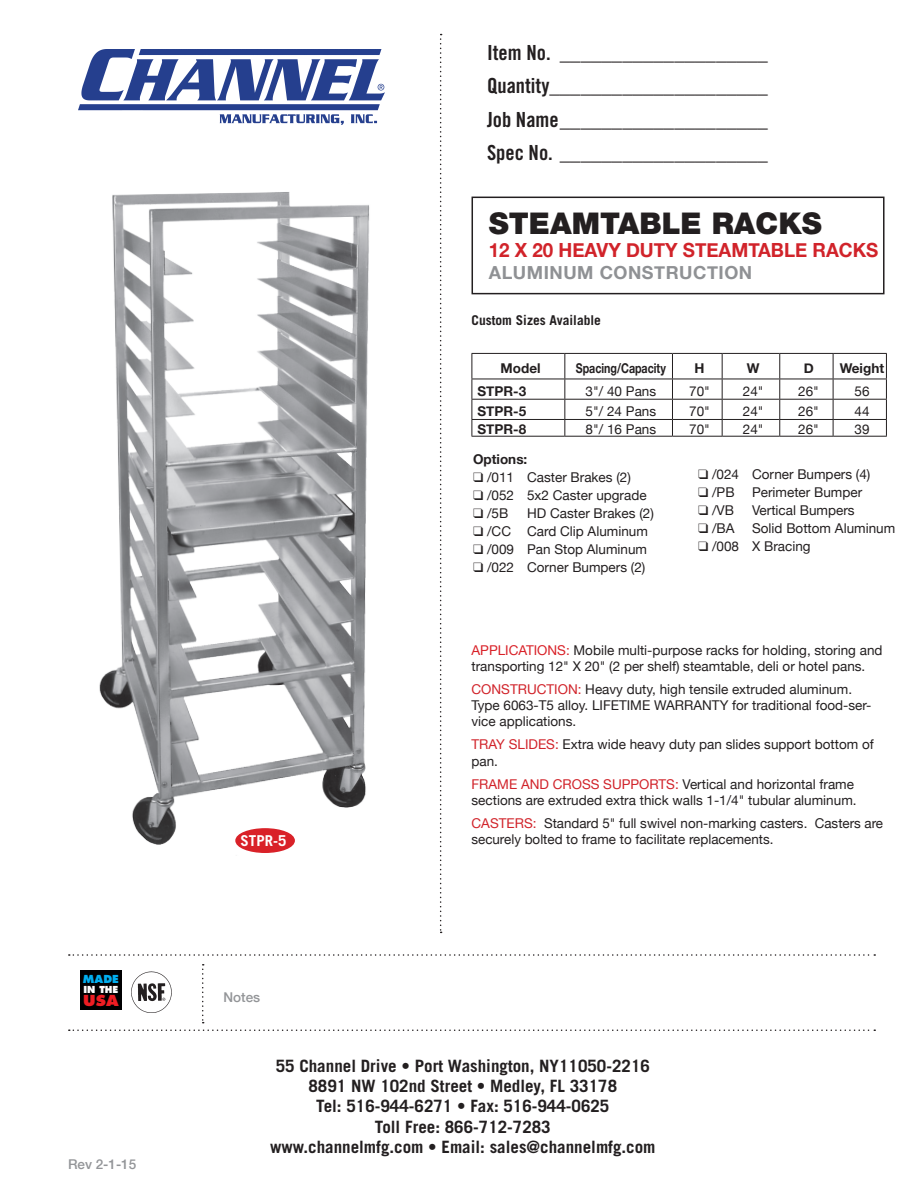
<style>
.page{position:relative;width:918px;height:1188px;background:#fff}
.page>*{position:absolute;margin:0;border:0;box-sizing:border-box;transform-origin:0 0}
.t1{font:900 30px "Helvetica Neue";color:#231f20}
.t2{font:20.85px "Trade Gothic Bold Cond Twenty";color:#231f20}
.t3{font:700 19.5px "Helvetica Neue";color:#d1232a;scale:.96 1}
.t4{font:700 18px "Helvetica Neue";letter-spacing:.03em;color:#8f9194}
.t5{font:700 16.95px/20.4px "Trade Gothic";color:#231f20;text-align:center}
.t6{font:700 15px "Trade Gothic";color:#fff}
.t7{font:800 14.7px "Futura";color:#ee1d23;scale:1.04 1}
.t8{font:13.5px/16.2px "Helvetica Neue";color:#231f20}
.t9{font:700 13.5px "Helvetica Neue";color:#231f20}
.t10{font:700 13.5px "Trade Gothic";color:#231f20}
.t11{font:700 13.5px "Helvetica Neue";color:#231f20;scale:.79 1}
.t12{font:500 13.5px "Helvetica Neue";color:#939598}
.t13{font:800 10.8px "Futura";color:#00aeef}
.t14{font:800 9.45px "Futura";color:#fff}
.s1{color:#d92128}
.s2{color:#d1232a}
</style>
<div class="page">
<div style="left:472px;top:197px;width:413px;height:97px;border:2px solid #231f20"></div>
<img style="left:78px;top:50px;width:306px;height:75px">
<svg style="left:440px;top:34px;width:2px;height:899px"></svg>
<svg style="left:202px;top:964px;width:2px;height:59px"></svg>
<svg style="left:69px;top:954px;width:806px;height:2px"></svg>
<svg style="left:69px;top:1029px;width:806px;height:2px"></svg>
<hr style="left:472px;top:353px;width:93px;height:1px;background:#231f20">
<hr style="left:565px;top:353px;width:107px;height:1px;background:#231f20">
<hr style="left:672px;top:353px;width:50px;height:1px;background:#231f20">
<hr style="left:722px;top:353px;width:58px;height:1px;background:#231f20">
<hr style="left:780px;top:353px;width:53px;height:1px;background:#231f20">
<hr style="left:833px;top:353px;width:54px;height:1px;background:#231f20">
<hr style="left:472px;top:379px;width:93px;height:1px;background:#231f20">
<hr style="left:565px;top:379px;width:107px;height:1px;background:#231f20">
<hr style="left:672px;top:379px;width:50px;height:1px;background:#231f20">
<hr style="left:722px;top:379px;width:58px;height:1px;background:#231f20">
<hr style="left:780px;top:379px;width:53px;height:1px;background:#231f20">
<hr style="left:833px;top:379px;width:54px;height:1px;background:#231f20">
<hr style="left:472px;top:399px;width:93px;height:1px;background:#231f20">
<hr style="left:565px;top:399px;width:107px;height:1px;background:#231f20">
<hr style="left:672px;top:399px;width:50px;height:1px;background:#231f20">
<hr style="left:722px;top:399px;width:58px;height:1px;background:#231f20">
<hr style="left:780px;top:399px;width:53px;height:1px;background:#231f20">
<hr style="left:833px;top:399px;width:54px;height:1px;background:#231f20">
<hr style="left:472px;top:419px;width:93px;height:1px;background:#231f20">
<svg style="left:472px;top:354px;width:1px;height:82px"></svg>
<hr style="left:565px;top:419px;width:107px;height:1px;background:#231f20">
<svg style="left:564px;top:354px;width:1px;height:82px"></svg>
<hr style="left:672px;top:419px;width:50px;height:1px;background:#231f20">
<svg style="left:672px;top:354px;width:1px;height:82px"></svg>
<hr style="left:722px;top:419px;width:58px;height:1px;background:#231f20">
<svg style="left:722px;top:354px;width:1px;height:82px"></svg>
<hr style="left:780px;top:419px;width:53px;height:1px;background:#231f20">
<svg style="left:779px;top:354px;width:1px;height:82px"></svg>
<hr style="left:833px;top:419px;width:54px;height:1px;background:#231f20">
<svg style="left:833px;top:354px;width:1px;height:82px"></svg>
<svg style="left:886px;top:354px;width:1px;height:82px"></svg>
<hr style="left:472px;top:436px;width:93px;height:1px;background:#231f20">
<hr style="left:565px;top:436px;width:107px;height:1px;background:#231f20">
<hr style="left:672px;top:436px;width:50px;height:1px;background:#231f20">
<hr style="left:722px;top:436px;width:58px;height:1px;background:#231f20">
<hr style="left:780px;top:436px;width:53px;height:1px;background:#231f20">
<hr style="left:833px;top:436px;width:54px;height:1px;background:#231f20">
<img style="left:131px;top:971px;width:41px;height:42px">
<div style="left:80px;top:971px;width:42px;height:39px;background:#000001"></div>
<img style="left:99px;top:192px;width:271px;height:661px">
<div style="left:236px;top:829px;width:58px;height:23px;background:#d92128;border-radius:50%"></div>
<div style="left:235px;top:828px;width:60px;height:25px;border:2px solid #d92128;border-radius:50%"></div>
<p class="t13" style="left:83px;top:973px;width:38px">MADE</p>
<p class="t14" style="left:83px;top:983px;width:37px">IN THE</p>
<p class="t7" style="left:83px;top:992px;width:35px">USA</p>
<p class="t12" style="left:68px;top:1154px;width:70px">Rev 2-1-15</p>
<p class="t2" style="left:487px;top:40px;width:282px">Item No. ____________________</p>
<p class="t2" style="left:487px;top:73px;width:282px">Quantity_____________________</p>
<p class="t2" style="left:487px;top:107px;width:282px">Job Name____________________</p>
<p class="t2" style="left:487px;top:140px;width:282px">Spec No. ____________________</p>
<p class="t1" style="left:489px;top:205px;width:334px">STEAMTABLE RACKS</p>
<p class="t3" style="left:489px;top:235px;width:407px">12 X 20 HEAVY DUTY STEAMTABLE RACKS</p>
<p class="t4" style="left:489px;top:258px;width:265px">ALUMINUM CONSTRUCTION</p>
<p class="t10" style="left:472px;top:312px;width:131px">Custom Sizes Available</p>
<p class="t9" style="left:501px;top:357px;width:41px">Model</p>
<p class="t11" style="left:576px;top:357px;width:115px">Spacing/Capacity</p>
<p class="t9" style="left:695px;top:357px;width:12px">H</p>
<p class="t9" style="left:747px;top:357px;width:14px">W</p>
<p class="t9" style="left:804px;top:357px;width:12px">D</p>
<p class="t9" style="left:840px;top:357px;width:46px">Weight</p>
<p class="t9" style="left:477px;top:380px;width:50px">STPR-3</p>
<p class="t8" style="left:586px;top:383px;width:72px">3"/ 40 Pans</p>
<p class="t8" style="left:689px;top:383px;width:22px">70"</p>
<p class="t8" style="left:743px;top:383px;width:22px">24"</p>
<p class="t8" style="left:798px;top:383px;width:22px">26"</p>
<p class="t8" style="left:855px;top:383px;width:17px">56</p>
<p class="t9" style="left:477px;top:401px;width:50px">STPR-5</p>
<p class="t8" style="left:586px;top:404px;width:72px">5"/ 24 Pans</p>
<p class="t8" style="left:689px;top:404px;width:22px">70"</p>
<p class="t8" style="left:743px;top:404px;width:22px">24"</p>
<p class="t8" style="left:798px;top:404px;width:22px">26"</p>
<p class="t8" style="left:855px;top:404px;width:17px">44</p>
<p class="t9" style="left:477px;top:419px;width:50px">STPR-8</p>
<p class="t8" style="left:586px;top:422px;width:72px">8"/ 16 Pans</p>
<p class="t8" style="left:689px;top:422px;width:22px">70"</p>
<p class="t8" style="left:743px;top:422px;width:22px">24"</p>
<p class="t8" style="left:798px;top:422px;width:22px">26"</p>
<p class="t8" style="left:855px;top:422px;width:17px">39</p>
<p class="t6" style="left:241px;top:831px;width:47px">STPR-5</p>
<p class="t12" style="left:224px;top:986px;width:38px">Notes</p>
<p class="t9" style="left:473px;top:448px;width:56px">Options:</p>
<p class="t8" style="left:473px;top:469px;width:159px">❑ /011 Caster Brakes (2)</p>
<p class="t8" style="left:473px;top:487px;width:175px">❑ /052 5x2 Caster upgrade</p>
<p class="t8" style="left:473px;top:505px;width:37px">❑ /5B</p>
<p class="t8" style="left:527px;top:505px;width:128px">HD Caster Brakes (2)</p>
<p class="t8" style="left:473px;top:523px;width:176px">❑ /CC Card Clip Aluminum</p>
<p class="t8" style="left:473px;top:541px;width:176px">❑ /009 Pan Stop Aluminum</p>
<p class="t8" style="left:473px;top:559px;width:174px">❑ /022 Corner Bumpers (2)</p>
<p class="t8" style="left:698px;top:467px;width:174px">❑ /024 Corner Bumpers (4)</p>
<p class="t8" style="left:698px;top:485px;width:38px">❑ /PB</p>
<p class="t8" style="left:752px;top:485px;width:112px">Perimeter Bumper</p>
<p class="t8" style="left:698px;top:503px;width:37px">❑ /VB</p>
<p class="t8" style="left:752px;top:503px;width:104px">Vertical Bumpers</p>
<p class="t8" style="left:698px;top:521px;width:38px">❑ /BA</p>
<p class="t8" style="left:752px;top:521px;width:145px">Solid Bottom Aluminum</p>
<p class="t8" style="left:698px;top:539px;width:114px">❑ /008 X Bracing</p>
<p class="t8" style="left:472px;top:643px;width:413px"><span class="s1">APPLICATIONS:</span> Mobile multi-purpose racks for holding, storing and transporting 12" X 20" (2 per shelf) steamtable, deli or hotel pans.</p>
<p class="t8" style="left:472px;top:682px;width:401px"><span class="s2">CONSTRUCTION:</span> Heavy duty, high tensile extruded aluminum.<br>Type 6063-T5 alloy. LIFETIME WARRANTY for traditional food-ser&shy;vice applications.</p>
<p class="t8" style="left:472px;top:737px;width:404px"><span class="s2">TRAY SLIDES:</span> Extra wide heavy duty pan slides support bottom of pan.</p>
<p class="t8" style="left:472px;top:776px;width:387px"><span class="s2">FRAME AND CROSS SUPPORTS:</span> Vertical and horizontal frame sections are extruded extra thick walls 1-1/4" tubular aluminum.</p>
<p class="t8" style="left:472px;top:816px;width:413px"><span class="s2">CASTERS:</span> Standard 5" full swivel non-marking casters. Casters are securely bolted to frame to facilitate replacements.</p>
<p class="t5" style="left:276px;top:1055px;width:376px">55 Channel Drive • Port Washington, NY11050-2216</p>
<p class="t5" style="left:308px;top:1075px;width:310px">8891 NW 102nd Street • Medley, FL 33178</p>
<p class="t5" style="left:316px;top:1096px;width:295px">Tel: 516-944-6271 • Fax: 516-944-0625<br>Toll Free: 866-712-7283</p>
<p class="t5" style="left:270px;top:1137px;width:387px">www.channelmfg.com • Email: sales@channelmfg.com</p>
</div>
